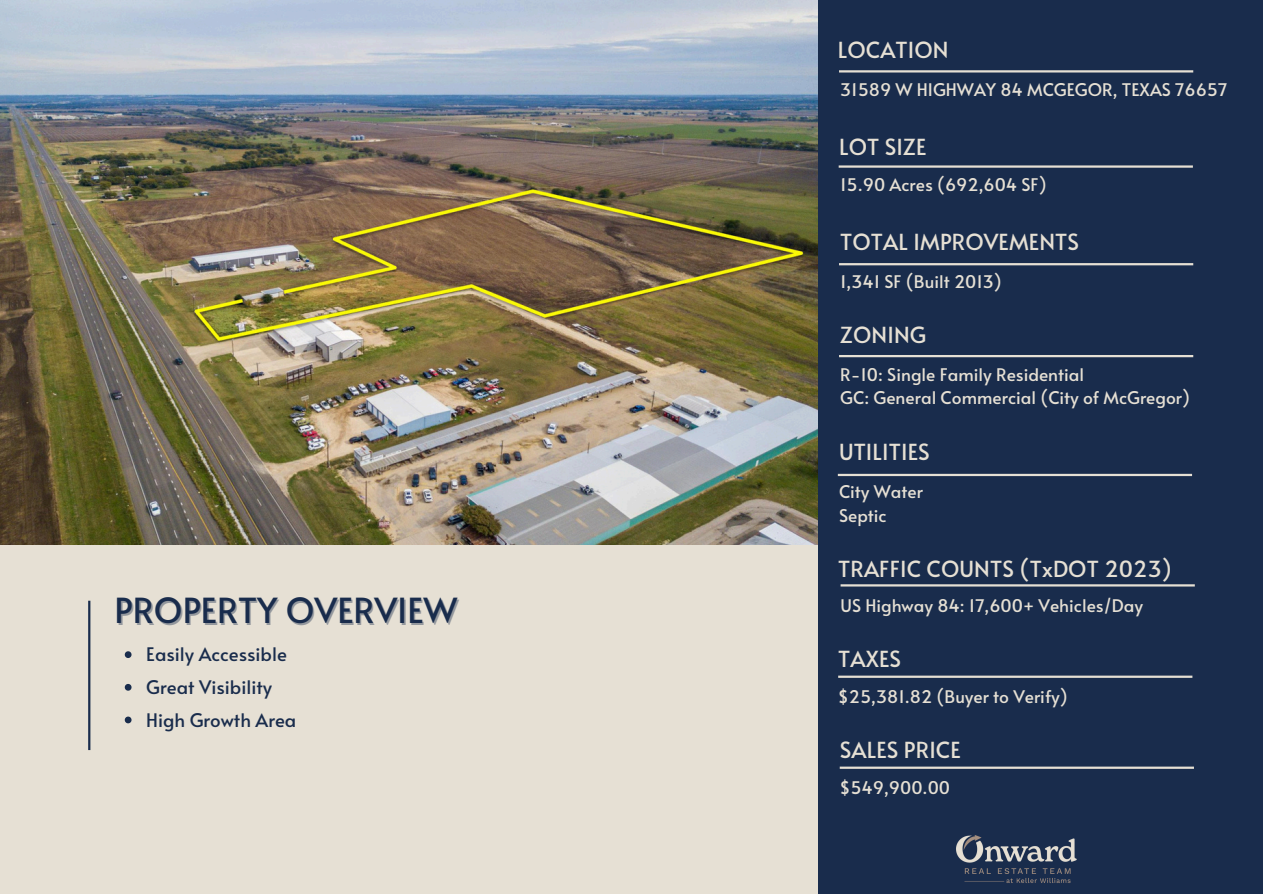
<style>
.page{position:relative;width:1263px;height:894px;background:#fff}
.page>*{position:absolute;margin:0;border:0;box-sizing:border-box;transform-origin:0 0}
.t1{font:34.5px "Alata";color:#192c4c}
.t2{font:22.05px "Alata";letter-spacing:.005em;color:#e6e0d4}
.t3{font:18.6px "Alata";color:#192c4c}
.t4{font:17.4px "Alata";color:#e6e0d4}
</style>
<div class="page">
<div style="left:0;top:0;width:1263px;height:893px;background:#192c4c"></div>
<img style="left:956px;top:835px;width:121px;height:48px">
<div style="left:0;top:545px;width:817px;height:348px;background:#e6e0d4"></div>
<hr style="left:839px;top:263px;width:354px;height:2px;background:#e6e0d4">
<hr style="left:839px;top:355px;width:354px;height:2px;background:#e6e0d4">
<hr style="left:841px;top:584px;width:354px;height:2px;background:#e6e0d4">
<hr style="left:839px;top:70px;width:354px;height:2px;background:#e6e0d4">
<hr style="left:839px;top:165px;width:354px;height:3px;background:#e6e0d4">
<hr style="left:88px;top:600px;width:2px;height:149px;background:#192c4c">
<img style="left:0;top:0;width:818px;height:544px">
<hr style="left:838px;top:675px;width:354px;height:2px;background:#e6e0d4">
<hr style="left:840px;top:766px;width:354px;height:2px;background:#e6e0d4">
<hr style="left:838px;top:473px;width:354px;height:3px;background:#e6e0d4">
<svg style="left:125px;top:651px;width:7px;height:6px"></svg>
<svg style="left:125px;top:684px;width:7px;height:6px"></svg>
<svg style="left:125px;top:716px;width:7px;height:7px"></svg>
<p class="t1" style="left:115px;top:585px;width:344px">PROPERTY OVERVIEW</p>
<p class="t3" style="left:146px;top:640px;width:142px">Easily Accessible</p>
<h1 class="t3" style="left:146px;top:673px;width:127px">Great Visibility</h1>
<p class="t3" style="left:146px;top:706px;width:152px">High Growth Area</p>
<p class="t2" style="left:838px;top:34px;width:112px">LOCATION</p>
<h4 class="t4" style="left:840px;top:77px;width:389px">31589 W HIGHWAY 84 MCGEGOR, TEXAS 76657</h4>
<p class="t2" style="left:839px;top:130px;width:89px">LOT SIZE</p>
<p class="t4" style="left:840px;top:172px;width:208px">15.90 Acres (692,604 SF)</p>
<p class="t2" style="left:840px;top:225px;width:240px">TOTAL IMPROVEMENTS</p>
<h2 class="t4" style="left:840px;top:268px;width:163px">1,341 SF (Built 2013)</h2>
<p class="t2" style="left:840px;top:318px;width:88px">ZONING</p>
<p class="t4" style="left:840px;top:361px;width:245px">R-10: Single Family Residential</p>
<p class="t4" style="left:840px;top:385px;width:351px">GC: General Commercial (City of McGregor)</p>
<h2 class="t2" style="left:839px;top:436px;width:92px">UTILITIES</h2>
<p class="t4" style="left:839px;top:479px;width:85px">City Water</p>
<p class="t4" style="left:839px;top:503px;width:49px">Septic</p>
<h2 class="t2" style="left:838px;top:552px;width:335px">TRAFFIC COUNTS (TxDOT 2023)</h2>
<h2 class="t4" style="left:841px;top:592px;width:304px">US Highway 84: 17,600+ Vehicles/Day</h2>
<h2 class="t2" style="left:838px;top:643px;width:64px">TAXES</h2>
<p class="t4" style="left:838px;top:684px;width:232px">$25,381.82 (Buyer to Verify)</p>
<p class="t2" style="left:840px;top:733px;width:122px">SALES PRICE</p>
<p class="t4" style="left:839px;top:775px;width:112px">$549,900.00</p>
</div>
